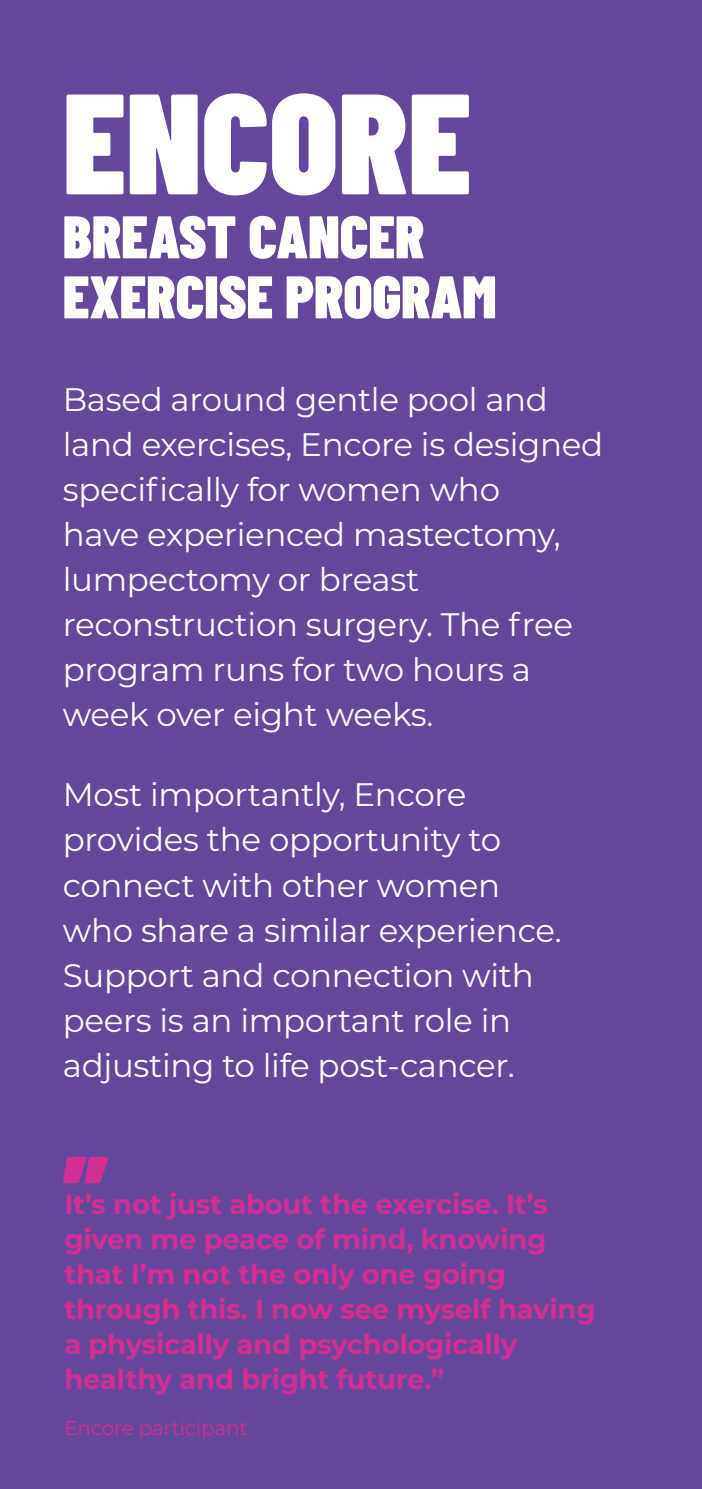
<style>
.page{position:relative;width:702px;height:1489px;background:#fff}
.page>*{position:absolute;margin:0;border:0;box-sizing:border-box;transform-origin:0 0}
.t1{font:900 142.5px "Barlow Condensed";color:#fff}
.t2{font:900 110px "Barlow Condensed";color:#d22e91}
.t3{font:900 60px/60px "Barlow Condensed";color:#fff}
.t4{font:32.5px/45px "Montserrat";letter-spacing:-.01em;color:#fff}
.t5{font:700 27.5px/35px "Montserrat";letter-spacing:-.01em;color:#d22e91}
.t6{font:20px "Montserrat";letter-spacing:-.01em;color:#d22e91}
</style>
<div class="page">
<div style="left:0;top:0;width:702px;height:1488px;background:#64479c"></div>
<h1 class="t1" style="left:63px;top:93px;width:410px">ENCORE</h1>
<h3 class="t3" style="left:63px;top:210px;width:435px">BREAST CANCER<br>EXERCISE PROGRAM</h3>
<p class="t4" style="left:63px;top:379px;width:542px">Based around gentle pool and land exercises, Encore is designed specifically for women who<br>have experienced mastectomy, lumpectomy or breast reconstruction surgery. The free program runs for two hours a week over eight weeks.</p>
<p class="t4" style="left:63px;top:775px;width:500px">Most importantly, Encore provides the opportunity to connect with other women who share a similar experience.<br>Support and connection with peers is an important role in adjusting to life post-cancer.</p>
<h2 class="t2" style="left:63px;top:1155px;width:48px">”</h2>
<p class="t5" style="left:64px;top:1187px;width:532px">It’s not just about the exercise. It’s given me peace of mind, knowing that I’m not the only one going through this. I now see myself having a physically and psychologically healthy and bright future.”</p>
<p class="t6" style="left:64px;top:1420px;width:184px">Encore participant</p>
</div>
